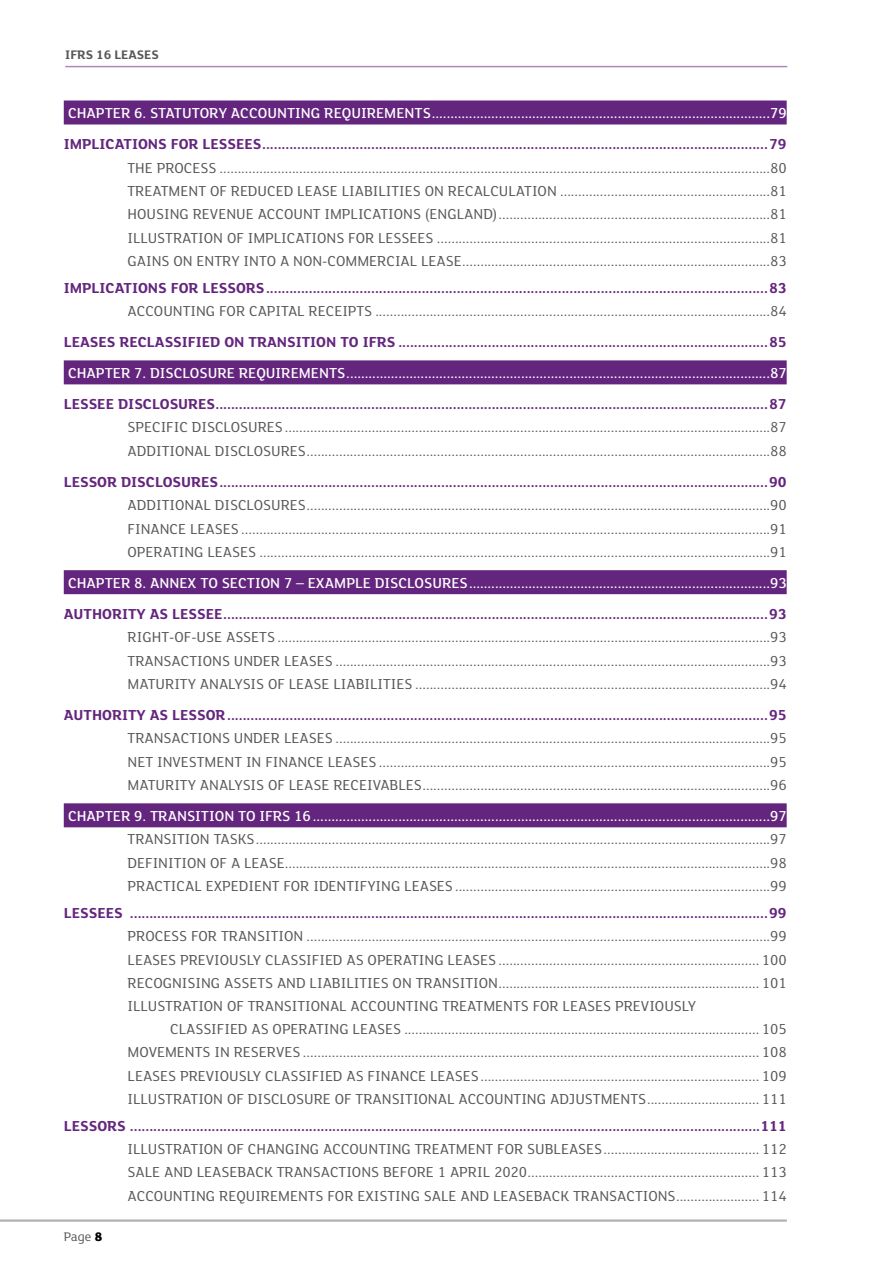
<style>
.page{position:relative;width:893px;height:1263px;background:#fff}
.page>*{position:absolute;margin:0;border:0;box-sizing:border-box;transform-origin:0 0}
.t1{font:15.75px/23.4px "FS Lola";color:#575756;text-align:justify}
.t2{font:700 15.75px "FS Lola";color:#64257e}
.t3{font:500 15.75px "FS Lola";color:#fff}
.t4{font:700 13.5px "FS Lola";color:#575756}
.t5{font:13.5px "FS Lola";color:#575756}
.s1{font-weight:800;color:#000}
</style>
<div class="page">
<hr style="left:65px;top:66px;width:722px;height:1px;background:#ac8bbc">
<hr style="left:0;top:1219px;width:787px;height:3px;background:#b3b2b2">
<div style="left:64px;top:100px;width:723px;height:24px;background:#64257e"></div>
<div style="left:64px;top:360px;width:723px;height:24px;background:#64257e"></div>
<div style="left:64px;top:570px;width:723px;height:24px;background:#64257e"></div>
<div style="left:64px;top:803px;width:723px;height:24px;background:#64257e"></div>
<p class="t4" style="left:65px;top:46px;width:95px">IFRS 16 LEASES</p>
<p class="t3" style="left:68px;top:103px;width:720px">CHAPTER 6. STATUTORY ACCOUNTING REQUIREMENTS...........................................................................................79</p>
<p class="t2" style="left:64px;top:133px;width:724px">IMPLICATIONS FOR LESSEES..................................................................................................................................79</p>
<p class="t1" style="left:128px;top:155px;width:661px">THE PROCESS ........................................................................................................................................................80<br>TREATMENT OF REDUCED LEASE LIABILITIES ON RECALCULATION ..........................................................81<br>HOUSING REVENUE ACCOUNT IMPLICATIONS (ENGLAND)...........................................................................81<br>ILLUSTRATION OF IMPLICATIONS FOR LESSEES ............................................................................................81<br>GAINS ON ENTRY INTO A NON-COMMERCIAL LEASE.....................................................................................83</p>
<p class="t2" style="left:64px;top:277px;width:724px">IMPLICATIONS FOR LESSORS.................................................................................................................................83</p>
<p class="t1" style="left:128px;top:299px;width:661px">ACCOUNTING FOR CAPITAL RECEIPTS .............................................................................................................84</p>
<p class="t2" style="left:64px;top:331px;width:724px">LEASES RECLASSIFIED ON TRANSITION TO IFRS ...............................................................................................85</p>
<p class="t3" style="left:68px;top:363px;width:720px">CHAPTER 7. DISCLOSURE REQUIREMENTS..................................................................................................................87</p>
<p class="t2" style="left:64px;top:393px;width:724px">LESSEE DISCLOSURES..............................................................................................................................................87</p>
<p class="t1" style="left:128px;top:415px;width:661px">SPECIFIC DISCLOSURES......................................................................................................................................87<br>ADDITIONAL DISCLOSURES................................................................................................................................88</p>
<p class="t2" style="left:64px;top:471px;width:724px">LESSOR DISCLOSURES.............................................................................................................................................90</p>
<p class="t1" style="left:128px;top:493px;width:661px">ADDITIONAL DISCLOSURES................................................................................................................................90<br>FINANCE LEASES ..................................................................................................................................................91<br>OPERATING LEASES .............................................................................................................................................91</p>
<p class="t3" style="left:68px;top:572px;width:720px">CHAPTER 8. ANNEX TO SECTION 7 – EXAMPLE DISCLOSURES.................................................................................93</p>
<p class="t2" style="left:64px;top:603px;width:724px">AUTHORITY AS LESSEE............................................................................................................................................93</p>
<p class="t1" style="left:128px;top:625px;width:661px">RIGHT-OF-USE ASSETS ........................................................................................................................................93<br>TRANSACTIONS UNDER LEASES ........................................................................................................................93<br>MATURITY ANALYSIS OF LEASE LIABILITIES ..................................................................................................94</p>
<p class="t2" style="left:64px;top:704px;width:724px">AUTHORITY AS LESSOR...........................................................................................................................................95</p>
<p class="t1" style="left:128px;top:726px;width:661px">TRANSACTIONS UNDER LEASES ........................................................................................................................95<br>NET INVESTMENT IN FINANCE LEASES ............................................................................................................95<br>MATURITY ANALYSIS OF LEASE RECEIVABLES................................................................................................96</p>
<p class="t3" style="left:68px;top:806px;width:720px">CHAPTER 9. TRANSITION TO IFRS 16...........................................................................................................................97</p>
<p class="t1" style="left:128px;top:827px;width:661px">TRANSITION TASKS..............................................................................................................................................97<br>DEFINITION OF A LEASE......................................................................................................................................98<br>PRACTICAL EXPEDIENT FOR IDENTIFYING LEASES .......................................................................................99</p>
<p class="t2" style="left:64px;top:902px;width:724px">LESSEES ....................................................................................................................................................................99</p>
<p class="t1" style="left:128px;top:924px;width:661px">PROCESS FOR TRANSITION ................................................................................................................................99<br>LEASES PREVIOUSLY CLASSIFIED AS OPERATING LEASES ........................................................................ 100<br>RECOGNISING ASSETS AND LIABILITIES ON TRANSITION........................................................................ 101<br>ILLUSTRATION OF TRANSITIONAL ACCOUNTING TREATMENTS FOR LEASES PREVIOUSLY</p>
<p class="t1" style="left:128px;top:1016px;width:661px;text-indent:43px">CLASSIFIED AS OPERATING LEASES .................................................................................................. 105<br>MOVEMENTS IN RESERVES .............................................................................................................................. 108<br>LEASES PREVIOUSLY CLASSIFIED AS FINANCE LEASES............................................................................. 109<br>ILLUSTRATION OF DISCLOSURE OF TRANSITIONAL ACCOUNTING ADJUSTMENTS............................... 111</p>
<p class="t2" style="left:64px;top:1115px;width:724px">LESSORS ..................................................................................................................................................................111</p>
<p class="t1" style="left:128px;top:1136px;width:661px">ILLUSTRATION OF CHANGING ACCOUNTING TREATMENT FOR SUBLEASES........................................... 112<br>SALE AND LEASEBACK TRANSACTIONS BEFORE 1 APRIL 2020................................................................ 113<br>ACCOUNTING REQUIREMENTS FOR EXISTING SALE AND LEASEBACK TRANSACTIONS....................... 114</p>
<p class="t5" style="left:64px;top:1227px;width:40px">Page <span class="s1">8</span></p>
</div>
